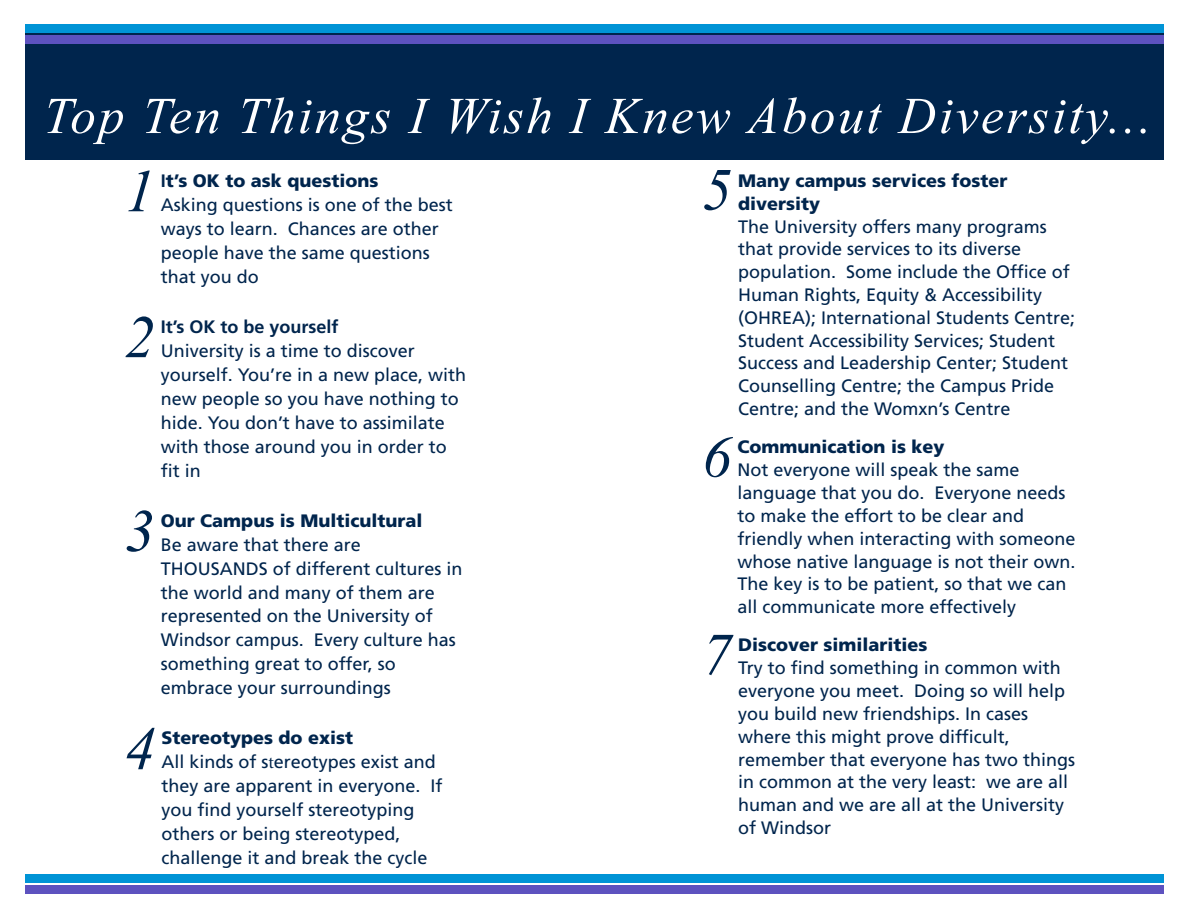
<style>
.page{position:relative;width:1188px;height:918px;background:#fff}
.page>*{position:absolute;margin:0;border:0;box-sizing:border-box;transform-origin:0 0}
.t1{font:italic 61.5px "Times New Roman";color:#00254d}
.t2{font:italic 60.3px "Times New Roman";color:#00254d}
.t3{font:italic 59.85px "Times New Roman";color:#00254d}
.t4{font:italic 58.8px "Times New Roman";color:#00254d}
.t5{font:italic 51.45px "Times New Roman";letter-spacing:.05em;color:#fff}
.t6{font:18px/22.8px "Frutiger";color:#00254d}
.t7{font:900 18px "Frutiger";color:#00254d}
.t8{font:700 18px "Frutiger";color:#00254d}
.s1{font-weight:700}
.s2{font-family:"Minion Pro"}
</style>
<div class="page">
<div style="left:26px;top:25px;width:1138px;height:135px;background:#00254d"></div>
<div style="left:26px;top:25px;width:1138px;height:8px;background:#0094d6"></div>
<div style="left:26px;top:35px;width:1138px;height:9px;background:#5d52bf"></div>
<div style="left:26px;top:874px;width:1138px;height:9px;background:#0094d6"></div>
<div style="left:26px;top:885px;width:1138px;height:9px;background:#5d52bf"></div>
<h3 class="t5" style="left:44px;top:97px;width:1109px">Top Ten Things I Wish I Knew About Diversity...</h3>
<p class="t7" style="left:161px;top:174px;width:219px"><span class="s1">I</span>t’s OK to ask questions</p>
<h3 class="t3" style="left:702px;top:168px;width:31px">5</h3>
<h2 class="t2" style="left:125px;top:169px;width:32px">1</h2>
<p class="t7" style="left:738px;top:173px;width:271px">Many campus services foster</p>
<p class="t7" style="left:738px;top:196px;width:84px">diversity</p>
<p class="t6" style="left:738px;top:217px;width:339px">The University offers many programs that provide services to its diverse population. Some include the Office of Human Rights, Equity &amp; Accessibility (OHREA); International Students Centre; Student Accessibility Services; Student Success and Leadership Center; Student Counselling Centre; the Campus Pride Centre; and the Womxn’s Centre</p>
<p class="t7" style="left:737px;top:440px;width:209px">Communication is key</p>
<p class="t6" style="left:161px;top:195px;width:294px;line-height:23.9px">Asking questions is one of the best ways to learn. Chances are other people have the same questions that you do</p>
<p class="t8" style="left:161px;top:320px;width:179px">It’s OK to be yourself</p>
<h2 class="t2" style="left:125px;top:315px;width:32px">2</h2>
<p class="t6" style="left:161px;top:341px;width:307px;line-height:23.9px">University is a time to discover yourself. You’re in a new place, with new people so you have nothing to hide. You don’t have to assimilate with those around you in order to fit in</p>
<p class="t7" style="left:161px;top:513px;width:263px">Our Campus is Multicultural</p>
<h3 class="t4" style="left:702px;top:436px;width:31px">6</h3>
<p class="t6" style="left:737px;top:460px;width:340px">Not everyone will speak the same language that you do. Everyone needs to make the effort to be clear and friendly when interacting with someone whose native language is not their own.<br>The key is to be patient, so that we can all communicate more effectively</p>
<p class="t7" style="left:738px;top:638px;width:191px">Discover similarities</p>
<h2 class="t2" style="left:125px;top:509px;width:32px">3</h2>
<p class="t6" style="left:161px;top:534px;width:303px;line-height:23.9px">Be aware that there are<br>THOUSANDS of different cultures in the world and many of them are represented on the University of<br>Windsor campus. Every culture has something great to offer, so embrace your surroundings</p>
<p class="t7" style="left:161px;top:731px;width:193px">Stereotypes do exist</p>
<h3 class="t3" style="left:702px;top:633px;width:31px">7</h3>
<p class="t6" style="left:738px;top:658px;width:339px">Try to find something in common with everyone you meet. Doing so will help you build new friendships. In cases where this might prove difficult, remember that everyone has two things in common at the very least: we are all human and we are all at the University of Windsor</p>
<h1 class="t1" style="left:125px;top:726px;width:32px">4</h1>
<p class="t6" style="left:161px;top:752px;width:283px;line-height:23.9px">All kinds of s<span class="s2">t</span>ereotypes exist and they are apparent in everyone. If you find yourself stereotyping others or being stereotyped, challenge it and break the cycle</p>
</div>
